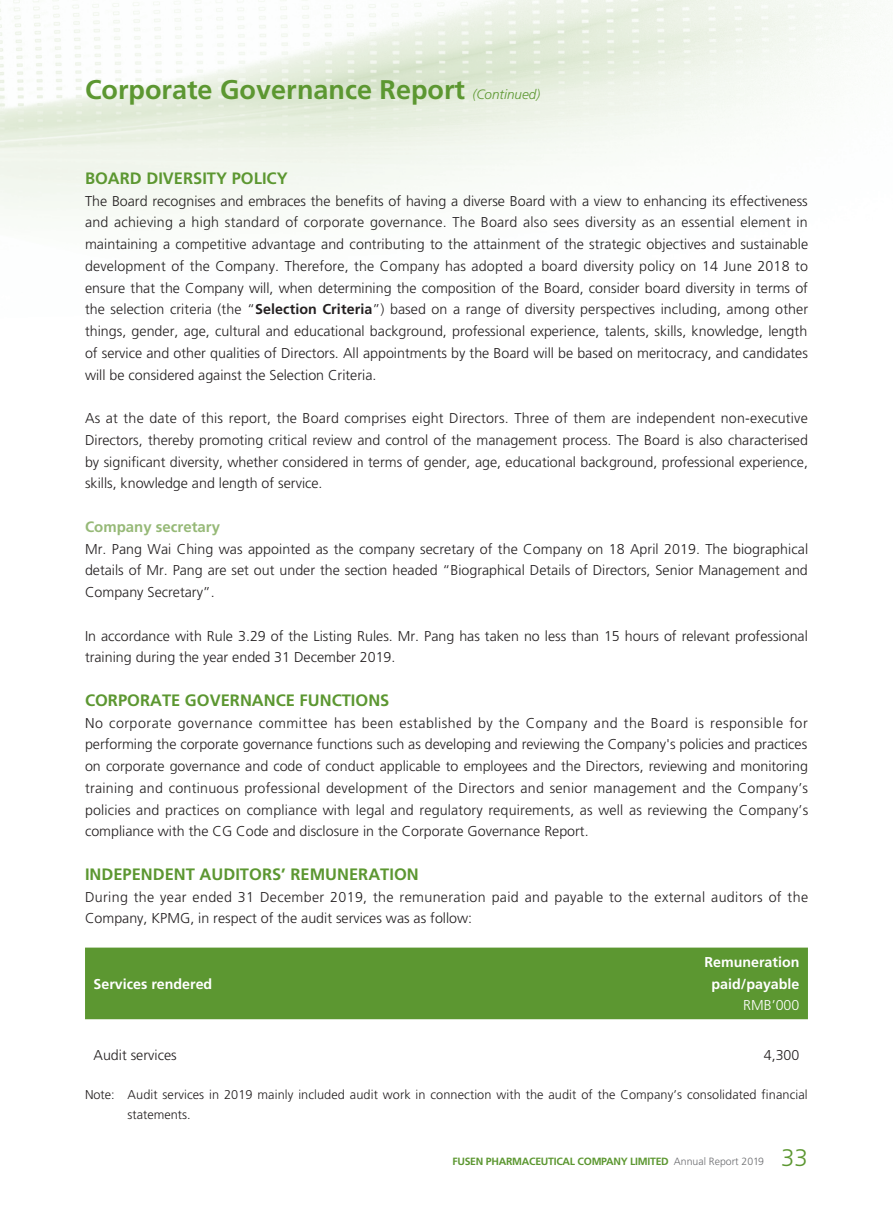
<style>
.page{position:relative;width:893px;height:1212px;background:#fff}
.page>*{position:absolute;margin:0;border:0;box-sizing:border-box;transform-origin:0 0}
.t1{font:700 27px "Frutiger LT Std";color:#5c9731}
.t2{font:300 24px "Frutiger LT Std";color:#5c9731}
.t3{font:700 16.5px "Frutiger LT Std";color:#5c9731}
.t4{font:700 15px "Frutiger LT Std";color:#96b977}
.t5{font:300 14.25px/21.8px "Frutiger LT Std";color:#231f20;text-align:justify}
.t6{font:300 14.25px/21.8px "Frutiger LT Std";letter-spacing:.025em;color:#231f20}
.t7{font:700 14.25px/21.8px "Frutiger LT Std";color:#fff;text-align:center}
.t8{font:300 14.25px "Frutiger LT Std";color:#fff}
.t9{font:300 12.75px/19.5px "Frutiger LT Std";letter-spacing:.005em;color:#231f20}
.t10{font:700 10.5px "Frutiger LT Std";letter-spacing:-.025em;color:#5c9731}
.s1{font-weight:300;font-style:italic;font-size:13.5px}
.s2{font-weight:700}
.s3{font-weight:300;color:#6c6d70}
</style>
<div class="page">
<img style="left:0;top:0;width:881px;height:1020px">
<div style="left:85px;top:947px;width:723px;height:72px;background:#5c9731"></div>
<h1 class="t1" style="left:85px;top:74px;width:457px">Corporate Governance Report <span class="s1">(Continued)</span></h1>
<p class="t3" style="left:85px;top:168px;width:204px">BOARD DIVERSITY POLICY</p>
<p class="t5" style="left:85px;top:190px;width:725px">The Board recognises and embraces the benefits of having a diverse Board with a view to enhancing its effectiveness and achieving a high standard of corporate governance. The Board also sees diversity as an essential element in maintaining a competitive advantage and contributing to the attainment of the strategic objectives and sustainable development of the Company. Therefore, the Company has adopted a board diversity policy on 14 June 2018 to ensure that the Company will, when determining the composition of the Board, consider board diversity in terms of the selection criteria (the “<span class="s2">Selection Criteria</span>”) based on a range of diversity perspectives including, among other things, gender, age, cultural and educational background, professional experience, talents, skills, knowledge, length of service and other qualities of Directors. All appointments by the Board will be based on meritocracy, and candidates will be considered against the Selection Criteria.</p>
<p class="t5" style="left:85px;top:407px;width:724px">As at the date of this report, the Board comprises eight Directors. Three of them are independent non-executive Directors, thereby promoting critical review and control of the management process. The Board is also characterised by significant diversity, whether considered in terms of gender, age, educational background, professional experience, skills, knowledge and length of service.</p>
<p class="t4" style="left:85px;top:518px;width:137px">Company secretary</p>
<p class="t5" style="left:85px;top:538px;width:725px">Mr. Pang Wai Ching was appointed as the company secretary of the Company on 18 April 2019. The biographical details of Mr. Pang are set out under the section headed “Biographical Details of Directors, Senior Management and Company Secretary”.</p>
<p class="t5" style="left:85px;top:625px;width:724px">In accordance with Rule 3.29 of the Listing Rules. Mr. Pang has taken no less than 15 hours of relevant professional training during the year ended 31 December 2019.</p>
<p class="t3" style="left:85px;top:690px;width:306px">CORPORATE GOVERNANCE FUNCTIONS</p>
<p class="t5" style="left:85px;top:712px;width:725px">No corporate governance committee has been established by the Company and the Board is responsible for performing the corporate governance functions such as developing and reviewing the Company's policies and practices on corporate governance and code of conduct applicable to employees and the Directors, reviewing and monitoring training and continuous professional development of the Directors and senior management and the Company’s policies and practices on compliance with legal and regulatory requirements, as well as reviewing the Company’s compliance with the CG Code and disclosure in the Corporate Governance Report.</p>
<p class="t3" style="left:85px;top:864px;width:335px">INDEPENDENT AUDITORS’ REMUNERATION</p>
<p class="t6" style="left:85px;top:886px;width:725px">During the year ended 31 December 2019, the remuneration paid and payable to the external auditors of the<br>Company, KPMG, in respect of the audit services was as follow:</p>
<p class="t7" style="left:94px;top:973px;width:120px">Services rendered</p>
<p class="t7" style="left:704px;top:951px;width:97px">Remuneration paid/payable</p>
<p class="t8" style="left:743px;top:997px;width:58px">RMB’000</p>
<p class="t5" style="left:94px;top:1045px;width:85px">Audit services</p>
<p class="t5" style="left:764px;top:1045px;width:37px">4,300</p>
<p class="t9" style="left:128px;top:1085px;width:682px;text-indent:-43px">Note: Audit services in 2019 mainly included audit work in connection with the audit of the Company’s consolidated financial statements.</p>
<p class="t10" style="left:452px;top:1155px;width:313px">FUSEN PHARMACEUTICAL COMPANY LIMITED <span class="s3">Annual Report 2019</span></p>
<h2 class="t2" style="left:781px;top:1144px;width:28px">33</h2>
</div>
